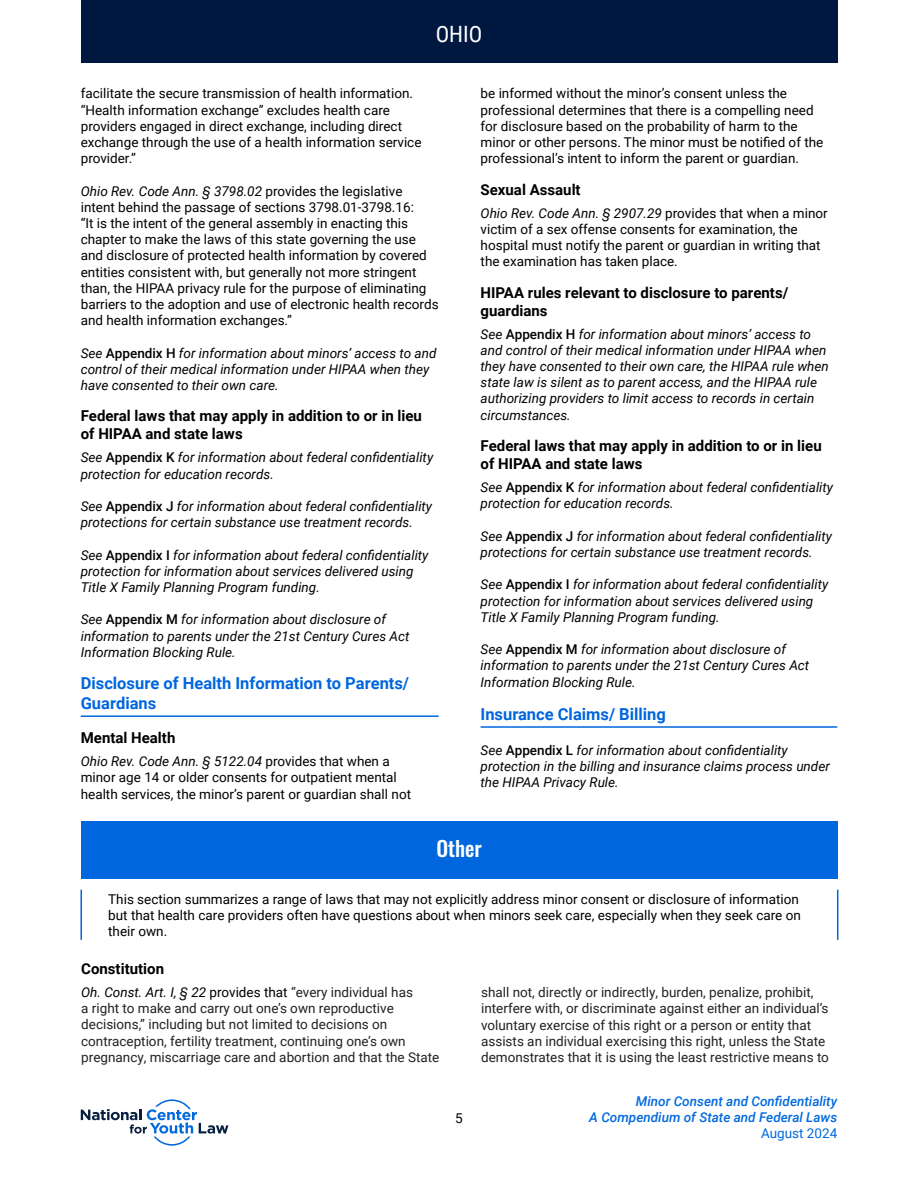
<style>
.page{position:relative;width:918px;height:1188px;background:#fff}
.page>*{position:absolute;margin:0;border:0;box-sizing:border-box;transform-origin:0 0}
.t1{font:22.5px "Roboto Condensed";color:#fff}
.t2{font:500 21px "Oswald";color:#fff}
.t3{font:700 16.5px/19.8px "Roboto";color:#0066de}
.t4{font:700 15px/18px "Roboto";color:#000}
.t5{font:italic 13.5px/16.2px "Roboto";color:#000}
.t6{font:13.5px/16.2px "Roboto";color:#000}
.t7{font:13.5px/16.2px "Roboto";color:#212121}
.t8{font:italic 500 13.5px/16.2px "Roboto";color:#0069de;text-align:right}
.t9{font:13.5px "Roboto";color:#0069de}
.s1{font-style:italic}
.s2{font-weight:500;font-style:normal}
.s3{font-style:italic;color:#000}
.s4{color:#000}
</style>
<div class="page">
<svg style="left:81px;top:1099px;width:147px;height:47px"></svg>
<div style="left:81px;top:0;width:756px;height:62px;background:#001740"></div>
<hr style="left:81px;top:715px;width:358px;height:2px;background:#0066de">
<hr style="left:481px;top:726px;width:356px;height:2px;background:#0066de">
<div style="left:81px;top:821px;width:756px;height:57px;background:#0066de"></div>
<hr style="left:80px;top:890px;width:2px;height:50px;background:#0066de">
<hr style="left:837px;top:890px;width:1px;height:50px;background:#0066de">
<h1 class="t1" style="left:436px;top:18px;width:48px">OHIO</h1>
<p class="t6" style="left:81px;top:85px;width:342px">facilitate the secure transmission of health information. “Health information exchange” excludes health care providers engaged in direct exchange, including direct exchange through the use of a health information service provider.”</p>
<p class="t6" style="left:81px;top:182px;width:359px"><span class="s1">Ohio Rev. Code Ann. § 3798.02</span> provides the legislative intent behind the passage of sections 3798.01-3798.16:<br>“It is the intent of the general assembly in enacting this chapter to make the laws of this state governing the use and disclosure of protected health information by covered entities consistent with, but generally not more stringent than, the HIPAA privacy rule for the purpose of eliminating barriers to the adoption and use of electronic health records and health information exchanges.”</p>
<p class="t5" style="left:81px;top:344px;width:357px">See <span class="s2">Appendix H</span> for information about minors’ access to and control of their medical information under HIPAA when they have consented to their own care.</p>
<p class="t4" style="left:81px;top:407px;width:343px">Federal laws that may apply in addition to or in lieu of HIPAA and state laws</p>
<p class="t5" style="left:81px;top:449px;width:354px">See <span class="s2">Appendix K</span> for information about federal confidentiality protection for education records.</p>
<p class="t5" style="left:81px;top:498px;width:353px">See <span class="s2">Appendix J</span> for information about federal confidentiality protections for certain substance use treatment records.</p>
<p class="t5" style="left:81px;top:546px;width:349px">See <span class="s2">Appendix I</span> for information about federal confidentiality protection for information about services delivered using<br>Title X Family Planning Program funding.</p>
<p class="t5" style="left:81px;top:611px;width:330px">See <span class="s2">Appendix M</span> for information about disclosure of information to parents under the 21st Century Cures Act<br>Information Blocking Rule.</p>
<p class="t3" style="left:81px;top:673px;width:330px">Disclosure of Health Information to Parents/<br>Guardians</p>
<p class="t4" style="left:81px;top:728px;width:96px">Mental Health</p>
<p class="t6" style="left:81px;top:753px;width:332px"><span class="s1">Ohio Rev. Code Ann. § 5122.04</span> provides that when a minor age 14 or older consents for outpatient mental health services, the minor’s parent or guardian shall not</p>
<p class="t6" style="left:481px;top:85px;width:344px">be informed without the minor’s consent unless the professional determines that there is a compelling need for disclosure based on the probability of harm to the minor or other persons. The minor must be notified of the professional’s intent to inform the parent or guardian.</p>
<p class="t4" style="left:481px;top:180px;width:102px">Sexual Assault</p>
<p class="t6" style="left:481px;top:204px;width:349px"><span class="s1">Ohio Rev. Code Ann. § 2907.29</span> provides that when a minor victim of a sex offense consents for examination, the hospital must notify the parent or guardian in writing that the examination has taken place.</p>
<p class="t4" style="left:481px;top:283px;width:309px">HIPAA rules relevant to disclosure to parents/ guardians</p>
<p class="t5" style="left:481px;top:325px;width:350px">See <span class="s2">Appendix H</span> for information about minors’ access to and control of their medical information under HIPAA when they have consented to their own care, the HIPAA rule when state law is silent as to parent access, and the HIPAA rule authorizing providers to limit access to records in certain circumstances.</p>
<p class="t4" style="left:481px;top:436px;width:343px">Federal laws that may apply in addition to or in lieu of HIPAA and state laws</p>
<p class="t5" style="left:481px;top:479px;width:354px">See <span class="s2">Appendix K</span> for information about federal confidentiality protection for education records.</p>
<p class="t5" style="left:481px;top:527px;width:353px">See <span class="s2">Appendix J</span> for information about federal confidentiality protections for certain substance use treatment records.</p>
<p class="t5" style="left:481px;top:576px;width:349px">See <span class="s2">Appendix I</span> for information about federal confidentiality protection for information about services delivered using<br>Title X Family Planning Program funding.</p>
<p class="t5" style="left:481px;top:641px;width:330px">See <span class="s2">Appendix M</span> for information about disclosure of information to parents under the 21st Century Cures Act<br>Information Blocking Rule.</p>
<p class="t3" style="left:481px;top:703px;width:187px">Insurance Claims/ Billing</p>
<p class="t5" style="left:481px;top:742px;width:351px">See <span class="s2">Appendix L</span> for information about confidentiality protection in the billing and insurance claims process under the HIPAA Privacy Rule.</p>
<h2 class="t2" style="left:436px;top:837px;width:47px">Other</h2>
<p class="t6" style="left:108px;top:890px;width:694px">This section summarizes a range of laws that may not explicitly address minor consent or disclosure of information but that health care providers often have questions about when minors seek care, especially when they seek care on their own.</p>
<p class="t4" style="left:81px;top:959px;width:84px">Constitution</p>
<p class="t7" style="left:81px;top:984px;width:360px"><span class="s3">Oh. Const. Art. I, § 22</span> <span class="s4">provides that</span> “every individual has<br>a right to make and carry out one’s own reproductive decisions,” including but not limited to decisions on contraception, fertility treatment, continuing one’s own pregnancy, miscarriage care and abortion and that the State</p>
<p class="t7" style="left:481px;top:984px;width:349px">shall not, directly or indirectly, burden, penalize, prohibit, interfere with, or discriminate against either an individual’s voluntary exercise of this right or a person or entity that assists an individual exercising this right, unless the State demonstrates that it is using the least restrictive means to</p>
<p class="t6" style="left:455px;top:1110px;width:9px">5</p>
<p class="t8" style="left:589px;top:1093px;width:250px">Minor Consent and Confidentiality<br>A Compendium of State and Federal Laws</p>
<p class="t9" style="left:761px;top:1124px;width:78px">August 2024</p>
</div>
